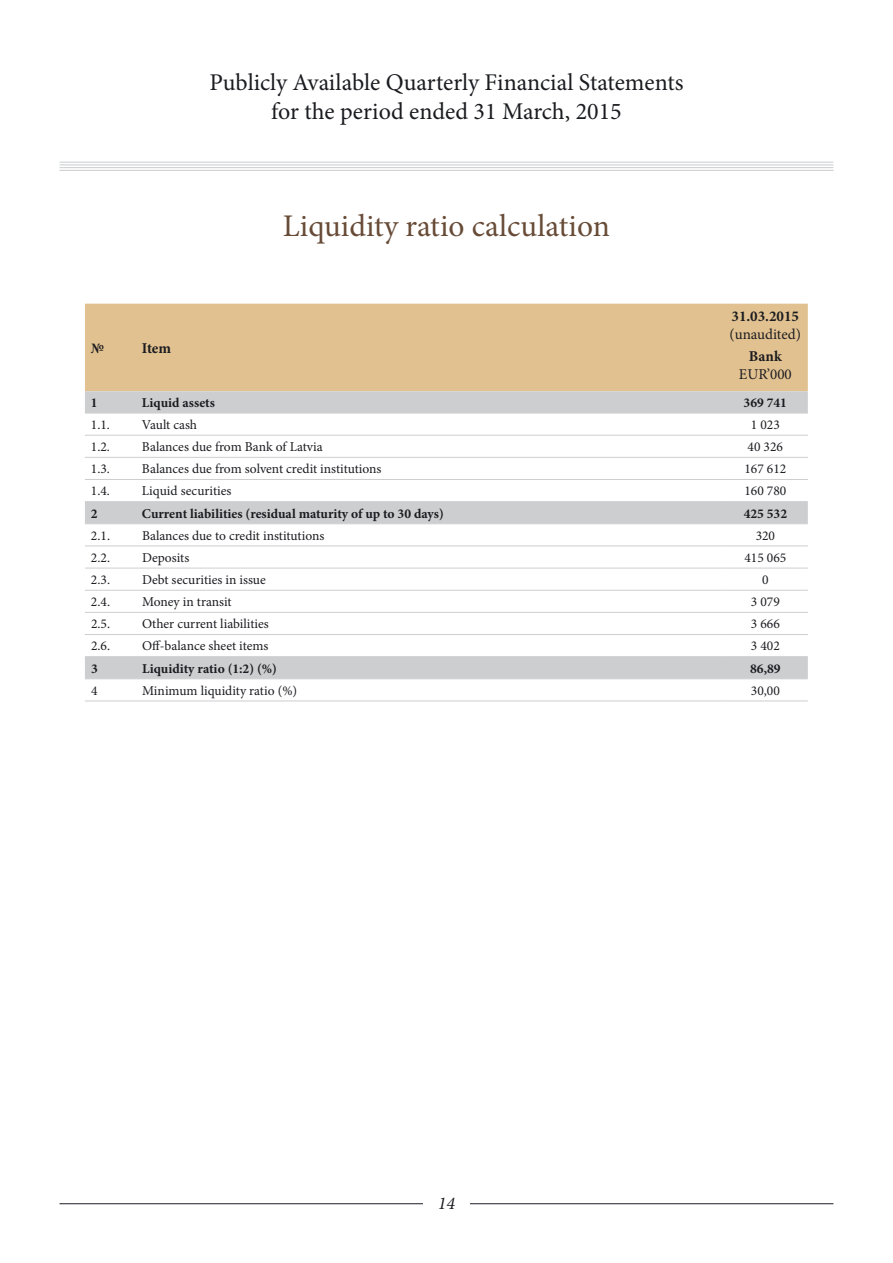
<style>
.page{position:relative;width:893px;height:1263px;background:#fff}
.page>*{position:absolute;margin:0;border:0;box-sizing:border-box;transform-origin:0 0}
.t1{font:31.5px "Minion Pro";color:#674b37}
.t2{font:24px/28.8px "Minion Pro";color:#1b1c20;text-align:center}
.t3{font:italic 18px "Minion Pro";color:#1b1c20}
.t4{font:700 15px "Minion Pro";color:#1b1c20}
.t5{font:15px "Minion Pro";color:#1b1c20}
.t6{font:13.5px "Minion Pro";color:#1b1c20}
.t7{font:700 13.5px "Minion Pro";color:#1b1c20}
</style>
<div class="page">
<hr style="left:60px;top:1203px;width:773px;height:1px;background:#1b1c20">
<hr style="left:60px;top:170px;width:773px;height:1px;background:#ccced0">
<hr style="left:60px;top:167px;width:773px;height:1px;background:#ccced0">
<hr style="left:60px;top:164px;width:773px;height:1px;background:#ccced0">
<hr style="left:60px;top:162px;width:773px;height:1px;background:#ccced0">
<div style="left:423px;top:1201px;width:47px;height:5px;background:#fff"></div>
<div style="left:85px;top:304px;width:723px;height:87px;background:#e2c190"></div>
<div style="left:85px;top:391px;width:723px;height:22px;background:#ccced0"></div>
<svg style="left:85px;top:434px;width:723px;height:267px"></svg>
<hr style="left:85px;top:413px;width:51px;height:1px;background:#ccced0">
<hr style="left:136px;top:413px;width:587px;height:1px;background:#ccced0">
<hr style="left:723px;top:413px;width:85px;height:1px;background:#ccced0">
<hr style="left:85px;top:435px;width:51px;height:1px;background:#ccced0">
<hr style="left:136px;top:435px;width:587px;height:1px;background:#ccced0">
<hr style="left:723px;top:435px;width:85px;height:1px;background:#ccced0">
<hr style="left:85px;top:457px;width:51px;height:1px;background:#ccced0">
<hr style="left:136px;top:457px;width:587px;height:1px;background:#ccced0">
<hr style="left:723px;top:457px;width:85px;height:1px;background:#ccced0">
<hr style="left:85px;top:479px;width:51px;height:1px;background:#ccced0">
<hr style="left:136px;top:479px;width:587px;height:1px;background:#ccced0">
<hr style="left:723px;top:479px;width:85px;height:1px;background:#ccced0">
<hr style="left:85px;top:501px;width:51px;height:1px;background:#ccced0">
<hr style="left:136px;top:501px;width:587px;height:1px;background:#ccced0">
<hr style="left:723px;top:501px;width:85px;height:1px;background:#ccced0">
<hr style="left:85px;top:523px;width:51px;height:1px;background:#ccced0">
<hr style="left:136px;top:523px;width:587px;height:1px;background:#ccced0">
<hr style="left:723px;top:523px;width:85px;height:1px;background:#ccced0">
<hr style="left:85px;top:545px;width:51px;height:1px;background:#ccced0">
<hr style="left:136px;top:545px;width:587px;height:1px;background:#ccced0">
<hr style="left:723px;top:545px;width:85px;height:1px;background:#ccced0">
<hr style="left:85px;top:568px;width:51px;height:1px;background:#ccced0">
<hr style="left:136px;top:568px;width:587px;height:1px;background:#ccced0">
<hr style="left:723px;top:568px;width:85px;height:1px;background:#ccced0">
<hr style="left:85px;top:590px;width:51px;height:1px;background:#ccced0">
<hr style="left:136px;top:590px;width:587px;height:1px;background:#ccced0">
<hr style="left:723px;top:590px;width:85px;height:1px;background:#ccced0">
<hr style="left:85px;top:612px;width:51px;height:1px;background:#ccced0">
<hr style="left:136px;top:612px;width:587px;height:1px;background:#ccced0">
<hr style="left:723px;top:612px;width:85px;height:1px;background:#ccced0">
<hr style="left:85px;top:634px;width:51px;height:1px;background:#ccced0">
<hr style="left:136px;top:634px;width:587px;height:1px;background:#ccced0">
<hr style="left:723px;top:634px;width:85px;height:1px;background:#ccced0">
<hr style="left:85px;top:656px;width:51px;height:1px;background:#ccced0">
<hr style="left:136px;top:656px;width:587px;height:1px;background:#ccced0">
<hr style="left:723px;top:656px;width:85px;height:1px;background:#ccced0">
<hr style="left:85px;top:678px;width:51px;height:1px;background:#ccced0">
<hr style="left:136px;top:678px;width:587px;height:1px;background:#ccced0">
<hr style="left:723px;top:678px;width:85px;height:1px;background:#ccced0">
<hr style="left:85px;top:701px;width:51px;height:1px;background:#ccced0">
<hr style="left:136px;top:701px;width:587px;height:1px;background:#ccced0">
<hr style="left:723px;top:701px;width:85px;height:1px;background:#ccced0">
<h2 class="t2" style="left:209px;top:68px;width:475px">Publicly Available Quarterly Financial Statements for the period ended 31 March, 2015</h2>
<p class="t4" style="left:91px;top:338px;width:15px">№</p>
<p class="t4" style="left:142px;top:338px;width:31px">Item</p>
<h1 class="t1" style="left:283px;top:204px;width:329px">Liquidity ratio calculation</h1>
<p class="t4" style="left:731px;top:306px;width:69px">31.03.2015</p>
<p class="t5" style="left:730px;top:324px;width:73px">(unaudited)</p>
<p class="t4" style="left:749px;top:345px;width:34px">Bank</p>
<p class="t5" style="left:739px;top:364px;width:54px">EUR’000</p>
<p class="t7" style="left:91px;top:393px;width:8px">1</p>
<p class="t7" style="left:142px;top:393px;width:75px">Liquid assets</p>
<p class="t7" style="left:744px;top:393px;width:45px">369 741</p>
<p class="t6" style="left:91px;top:416px;width:21px">1.1.</p>
<p class="t6" style="left:142px;top:416px;width:57px">Vault cash</p>
<p class="t6" style="left:751px;top:416px;width:30px">1 023</p>
<p class="t6" style="left:91px;top:438px;width:21px">1.2.</p>
<p class="t6" style="left:142px;top:438px;width:182px">Balances due from Bank of Latvia</p>
<p class="t6" style="left:748px;top:438px;width:37px">40 326</p>
<p class="t6" style="left:91px;top:460px;width:21px">1.3.</p>
<p class="t6" style="left:142px;top:460px;width:241px">Balances due from solvent credit institutions</p>
<p class="t6" style="left:744px;top:460px;width:43px">167 612</p>
<p class="t6" style="left:91px;top:482px;width:21px">1.4.</p>
<p class="t6" style="left:142px;top:482px;width:91px">Liquid securities</p>
<p class="t6" style="left:744px;top:482px;width:43px">160 780</p>
<p class="t7" style="left:91px;top:504px;width:8px">2</p>
<p class="t7" style="left:142px;top:504px;width:303px">Current liabilities (residual maturity of up to 30 days)</p>
<p class="t7" style="left:744px;top:504px;width:45px">425 532</p>
<p class="t6" style="left:91px;top:526px;width:21px">2.1.</p>
<p class="t6" style="left:142px;top:526px;width:184px">Balances due to credit institutions</p>
<p class="t6" style="left:756px;top:526px;width:21px">320</p>
<p class="t6" style="left:91px;top:548px;width:21px">2.2.</p>
<p class="t6" style="left:142px;top:548px;width:49px">Deposits</p>
<p class="t6" style="left:744px;top:548px;width:43px">415 065</p>
<p class="t6" style="left:91px;top:571px;width:21px">2.3.</p>
<p class="t6" style="left:142px;top:571px;width:125px">Debt securities in issue</p>
<p class="t6" style="left:762px;top:571px;width:8px">0</p>
<p class="t6" style="left:91px;top:593px;width:21px">2.4.</p>
<p class="t6" style="left:142px;top:593px;width:91px">Money in transit</p>
<p class="t6" style="left:751px;top:593px;width:30px">3 079</p>
<p class="t6" style="left:91px;top:615px;width:21px">2.5.</p>
<p class="t6" style="left:142px;top:615px;width:128px">Other current liabilities</p>
<p class="t6" style="left:751px;top:615px;width:30px">3 666</p>
<p class="t6" style="left:91px;top:637px;width:21px">2.6.</p>
<p class="t6" style="left:142px;top:637px;width:128px">Off-balance sheet items</p>
<p class="t6" style="left:751px;top:637px;width:30px">3 402</p>
<p class="t7" style="left:91px;top:659px;width:8px">3</p>
<p class="t7" style="left:142px;top:659px;width:136px">Liquidity ratio (1:2) (%)</p>
<p class="t7" style="left:750px;top:659px;width:32px">86,89</p>
<p class="t6" style="left:91px;top:681px;width:8px">4</p>
<p class="t6" style="left:142px;top:681px;width:157px">Minimum liquidity ratio (%)</p>
<p class="t6" style="left:751px;top:681px;width:30px">30,00</p>
<h3 class="t3" style="left:438px;top:1190px;width:19px">14</h3>
</div>
